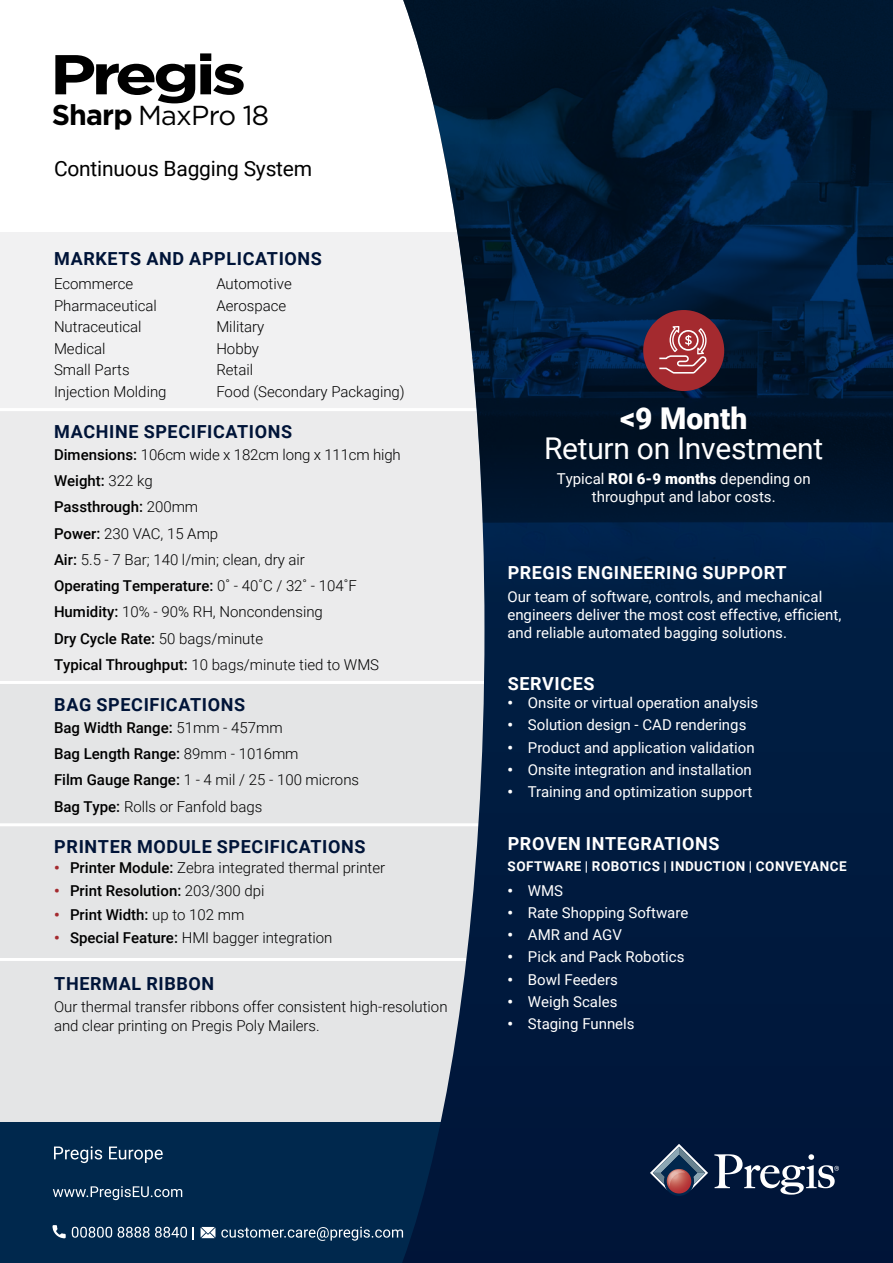
<style>
.page{position:relative;width:893px;height:1263px;background:#fff}
.page>*{position:absolute;margin:0;border:0;box-sizing:border-box;transform-origin:0 0}
.t1{font:700 56.1px "Gotham";letter-spacing:-.07em;color:#000;scale:1.25 1}
.t2{font:30px "Roboto";letter-spacing:-.01em;color:#fff}
.t3{font:900 30px "Roboto";color:#fff}
.t4{font:27.45px "Gotham";letter-spacing:-.03em;color:#000}
.t5{font:21px "Roboto";letter-spacing:-.01em;color:#000}
.t6{font:700 18px "Roboto";letter-spacing:.035em;color:#001438}
.t7{font:700 18px "Roboto";letter-spacing:.03em;color:#fff}
.t8{font:300 15px/26.2px "Roboto";color:#000}
.t9{font:15px/18px "Roboto";color:#fff}
.t10{font:500 15px "Roboto";color:#000}
.t11{font:700 13.5px "Roboto";letter-spacing:.035em;color:#fff}
.s1{font-weight:700;font-size:28.65px}
.s2{font-weight:500}
.s3{font-weight:900;color:#a42a2f}
.s4{font-weight:300}
.s5{font-weight:900}
</style>
<div class="page">
<div style="left:0;top:403px;width:854px;height:280px;background:#ebebec"></div>
<div style="left:0;top:232px;width:854px;height:178px;background:#f1f1f2"></div>
<div style="left:0;top:682px;width:854px;height:475px;background:#e4e5e6"></div>
<hr style="left:0;top:408px;width:588px;height:3px;background:#fff">
<hr style="left:0;top:823px;width:588px;height:3px;background:#fff">
<hr style="left:0;top:681px;width:588px;height:3px;background:#fff">
<hr style="left:0;top:958px;width:588px;height:3px;background:#fff">
<div style="left:0;top:1123px;width:893px;height:140px;background:#00284d"></div>
<svg style="left:72px;top:1227px;width:40px;height:11px"></svg>
<svg style="left:118px;top:1227px;width:69px;height:11px"></svg>
<svg style="left:193px;top:1227px;width:1px;height:12px"></svg>
<svg style="left:52px;top:1225px;width:14px;height:13px"></svg>
<svg style="left:201px;top:1227px;width:14px;height:11px"></svg>
<svg style="left:221px;top:1227px;width:181px;height:14px"></svg>
<svg style="left:54px;top:1146px;width:48px;height:17px"></svg>
<svg style="left:109px;top:1146px;width:54px;height:17px"></svg>
<svg style="left:53px;top:1186px;width:129px;height:14px"></svg>
<svg style="left:402px;top:596px;width:491px;height:667px;background:#1a3151"></svg>
<img style="left:403px;top:0;width:490px;height:596px">
<svg style="left:664px;top:1166px;width:30px;height:30px"></svg>
<div style="left:667px;top:1169px;width:24px;height:24px;background:#b53236;border-radius:12px"></div>
<svg style="left:650px;top:1144px;width:58px;height:47px"></svg>
<svg style="left:714px;top:1154px;width:125px;height:40px;background:#42526d"></svg>
<div style="left:643px;top:310px;width:81px;height:81px;background:#a42a2f;border-radius:50%"></div>
<svg style="left:659px;top:326px;width:48px;height:48px"></svg>
<h1 class="t1" style="left:50px;top:37px;width:159px">Pregis</h1>
<h3 class="t4" style="left:52px;top:98px;width:219px"><span class="s1">Sharp</span> MaxPro 18</h3>
<h3 class="t5" style="left:54px;top:154px;width:260px">Continuous Bagging System</h3>
<p class="t6" style="left:54px;top:246px;width:269px">MARKETS AND APPLICATIONS</p>
<p class="t8" style="left:54px;top:270px;width:81px">Ecommerce</p>
<p class="t8" style="left:216px;top:270px;width:77px">Automotive</p>
<p class="t8" style="left:54px;top:292px;width:104px">Pharmaceutical</p>
<p class="t8" style="left:216px;top:292px;width:71px">Aerospace</p>
<p class="t8" style="left:54px;top:313px;width:89px">Nutraceutical</p>
<p class="t8" style="left:216px;top:313px;width:50px">Military</p>
<p class="t8" style="left:54px;top:335px;width:53px">Medical</p>
<p class="t8" style="left:216px;top:335px;width:44px">Hobby</p>
<p class="t8" style="left:54px;top:356px;width:77px">Small Parts</p>
<p class="t8" style="left:216px;top:356px;width:38px">Retail</p>
<p class="t8" style="left:54px;top:378px;width:114px">Injection Molding</p>
<p class="t8" style="left:216px;top:378px;width:190px">Food (Secondary Packaging)</p>
<p class="t6" style="left:54px;top:419px;width:239px">MACHINE SPECIFICATIONS</p>
<p class="t8" style="left:54px;top:441px;width:348px"><span class="s2">Dimensions:</span> 106cm wide x 182cm long x 111cm high <span class="s2">Weight:</span> 322 kg<br><span class="s2">Passthrough:</span> 200mm<br><span class="s2">Power:</span> 230 VAC, 15 Amp<br><span class="s2">Air:</span> 5.5 - 7 Bar; 140 l/min; clean, dry air<br><span class="s2">Operating Temperature:</span> 0˚ - 40˚C / 32˚ - 104˚F <span class="s2">Humidity:</span> 10% - 90% RH, Noncondensing<br><span class="s2">Dry Cycle Rate:</span> 50 bags/minute<br><span class="s2">Typical Throughput:</span> 10 bags/minute tied to WMS</p>
<p class="t6" style="left:54px;top:692px;width:192px">BAG SPECIFICATIONS</p>
<p class="t8" style="left:54px;top:714px;width:307px"><span class="s2">Bag Width Range:</span> 51mm - 457mm<br><span class="s2">Bag Length Range:</span> 89mm - 1016mm<br><span class="s2">Film Gauge Range:</span> 1 - 4 mil / 25 - 100 microns<br><span class="s2">Bag Type:</span> Rolls or Fanfold bags</p>
<p class="t6" style="left:54px;top:834px;width:313px">PRINTER MODULE SPECIFICATIONS</p>
<p class="t8" style="left:54px;top:854px;width:333px"><span class="s3">•</span> <span class="s2">Printer Module:</span> Zebra integrated thermal printer</p>
<p class="t10" style="left:54px;top:880px;width:212px"><span class="s3">•</span> Print Resolution: <span class="s4">203/300 dpi</span></p>
<p class="t10" style="left:54px;top:904px;width:192px"><span class="s3">•</span> Print Width: <span class="s4">up to 102 mm</span></p>
<p class="t8" style="left:54px;top:924px;width:280px"><span class="s3">•</span> <span class="s2">Special Feature:</span> HMI bagger integration</p>
<p class="t6" style="left:54px;top:971px;width:162px">THERMAL RIBBON</p>
<p class="t8" style="left:54px;top:996px;width:395px;line-height:19.5px">Our thermal transfer ribbons offer consistent high-resolution and clear printing on Pregis Poly Mailers.</p>
<h2 class="t3" style="left:620px;top:397px;width:129px">&lt;9 Month</h2>
<h2 class="t2" style="left:544px;top:427px;width:281px">Return on Investment</h2>
<p class="t9" style="left:557px;top:469px;width:255px;text-align:center">Typical <span class="s5">ROI 6-9 months</span> depending on throughput and labor costs.</p>
<p class="t7" style="left:508px;top:560px;width:280px">PREGIS ENGINEERING SUPPORT</p>
<p class="t9" style="left:507px;top:587px;width:335px">Our team of software, controls, and mechanical engineers deliver the most cost effective, efficient, and reliable automated bagging solutions.</p>
<p class="t7" style="left:508px;top:671px;width:88px">SERVICES</p>
<p class="t9" style="left:507px;top:693px;width:252px"><span class="s5">•</span> Onsite or virtual operation analysis</p>
<p class="t9" style="left:507px;top:715px;width:241px"><span class="s5">•</span> Solution design - CAD renderings</p>
<p class="t9" style="left:507px;top:738px;width:249px"><span class="s5">•</span> Product and application validation</p>
<p class="t9" style="left:507px;top:760px;width:246px"><span class="s5">•</span> Onsite integration and installation</p>
<p class="t9" style="left:507px;top:782px;width:247px"><span class="s5">•</span> Training and optimization support</p>
<p class="t7" style="left:508px;top:831px;width:213px">PROVEN INTEGRATIONS</p>
<p class="t11" style="left:508px;top:856px;width:341px">SOFTWARE | ROBOTICS | INDUCTION | CONVEYANCE</p>
<p class="t9" style="left:507px;top:881px;width:57px"><span class="s5">•</span> WMS</p>
<p class="t9" style="left:507px;top:903px;width:183px"><span class="s5">•</span> Rate Shopping Software</p>
<p class="t9" style="left:507px;top:925px;width:116px"><span class="s5">•</span> AMR and AGV</p>
<p class="t9" style="left:507px;top:947px;width:179px"><span class="s5">•</span> Pick and Pack Robotics</p>
<p class="t9" style="left:507px;top:970px;width:112px"><span class="s5">•</span> Bowl Feeders</p>
<p class="t9" style="left:507px;top:992px;width:112px"><span class="s5">•</span> Weigh Scales</p>
<p class="t9" style="left:507px;top:1014px;width:129px"><span class="s5">•</span> Staging Funnels</p>
</div>
